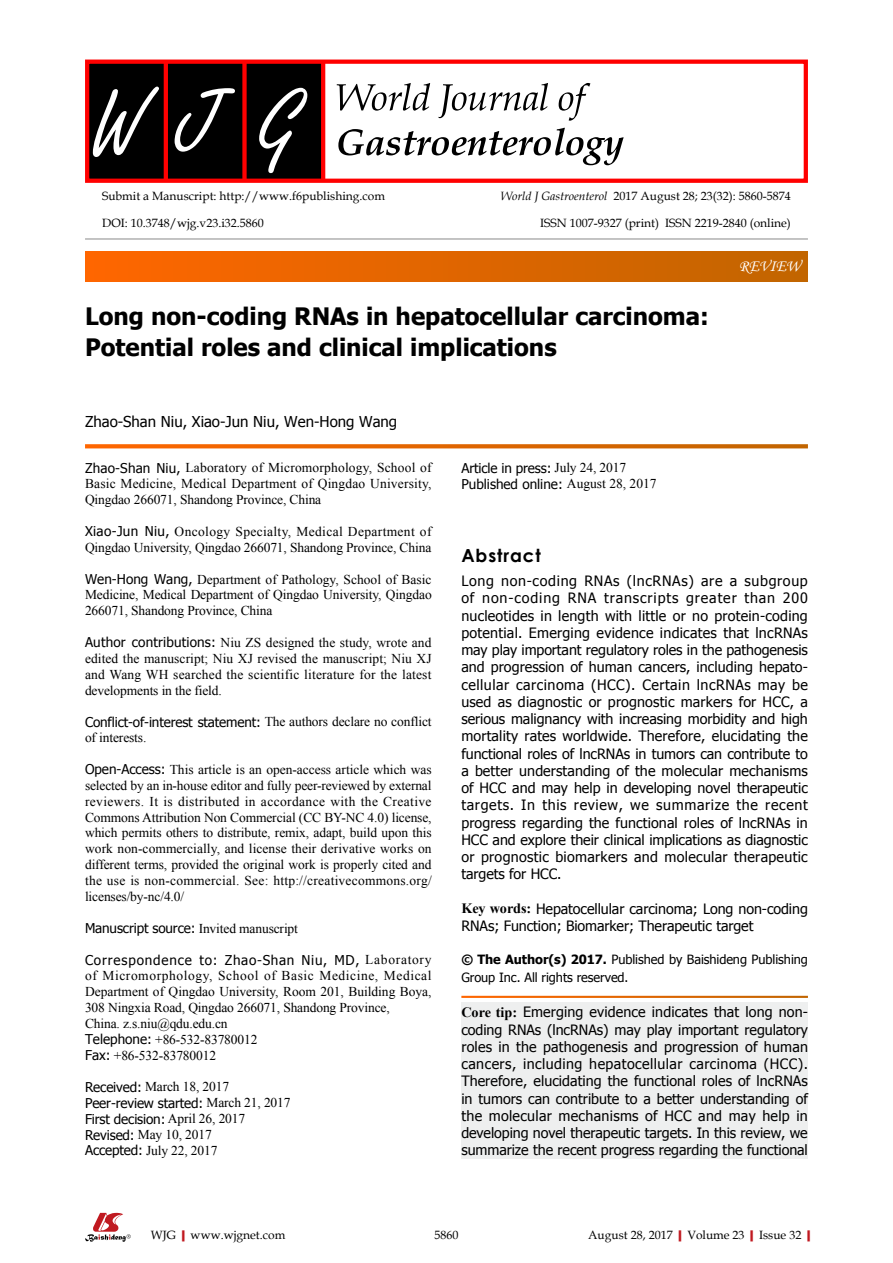
<style>
.page{position:relative;width:893px;height:1263px;background:#fff}
.page>*{position:absolute;margin:0;border:0;box-sizing:border-box;transform-origin:0 0}
.t1{font:700 24px/31.5px "Tahoma";color:#000}
.t2{font:700 18px "Century Gothic";letter-spacing:.05em;color:#000}
.t3{font:16.5px "Monotype Corsiva";color:#fff}
.t4{font:15px "Tahoma";color:#000}
.t5{font:14.25px/17.2px "Tahoma";letter-spacing:-.005em;color:#000;text-align:justify}
.t6{font:13.5px/15.9px "Times New Roman";letter-spacing:-.01em;color:#000;text-align:justify}
.t7{font:13.5px/15.9px "Tahoma";letter-spacing:-.01em;color:#000}
.t8{font:12.75px/17.2px "Tahoma";letter-spacing:-.005em;color:#000}
.t9{font:12px "Book Antiqua";color:#000}
.s1{font-style:italic}
.s2{font-family:"Tahoma"}
.s3{font-family:"Times New Roman"}
.s4{font-family:"Times New Roman";font-weight:700}
.s5{font-weight:700}
.s6{font-weight:700;color:#c01920}
</style>
<div class="page">
<div style="left:461px;top:1002px;width:347px;height:156px;background:#eeefef"></div>
<div style="left:85px;top:252px;width:723px;height:29px;background:linear-gradient(to right,#f60,#c16500)"></div>
<hr style="left:85px;top:239px;width:723px;height:1px;background:#898989">
<div style="left:87px;top:61px;width:236px;height:121px;background:#000"></div>
<hr style="left:164px;top:61px;width:4px;height:121px;background:#f00">
<div style="left:242px;top:61px;width:5px;height:121px;background:#f00"></div>
<hr style="left:321px;top:61px;width:4px;height:121px;background:#f00">
<div style="left:85px;top:60px;width:723px;height:123px;border:4px solid #f00"></div>
<svg style="left:259px;top:88px;width:48px;height:85px"></svg>
<svg style="left:175px;top:88px;width:60px;height:64px"></svg>
<svg style="left:93px;top:87px;width:66px;height:70px"></svg>
<svg style="left:337px;top:83px;width:253px;height:38px"></svg>
<svg style="left:338px;top:128px;width:286px;height:37px"></svg>
<svg style="left:85px;top:444px;width:723px;height:4px;background:#e16d0d"></svg>
<svg style="left:85px;top:1213px;width:46px;height:29px"></svg>
<p class="t9" style="left:102px;top:188px;width:284px">Submit a Manuscript: http://www.f6publishing.com</p>
<p class="t9" style="left:102px;top:215px;width:163px">DOI: 10.3748/wjg.v23.i32.5860</p>
<p class="t9" style="left:501px;top:188px;width:292px"><span class="s1">World J Gastroenterol</span> 2017 August 28; 23(32): 5860-5874</p>
<p class="t9" style="left:540px;top:215px;width:252px">ISSN 1007-9327 (print) ISSN 2219-2840 (online)</p>
<p class="t3" style="left:739px;top:256px;width:63px">REVIEW</p>
<p class="t1" style="left:85px;top:299px;width:625px">Long non-coding RNAs in hepatocellular carcinoma:<br>Potential roles and clinical implications</p>
<p class="t4" style="left:85px;top:412px;width:314px">Zhao-Shan Niu, Xiao-Jun Niu, Wen-Hong Wang</p>
<p class="t6" style="left:85px;top:460px;width:348px"><span class="s2">Zhao-Shan Niu,</span> Laboratory of Micromorphology, School of Basic Medicine, Medical Department of Qingdao University, Qingdao 266071, Shandong Province, China</p>
<p class="t6" style="left:85px;top:523px;width:348px"><span class="s2">Xiao-Jun Niu,</span> Oncology Specialty, Medical Department of<br>Qingdao University, Qingdao 266071, Shandong Province, China</p>
<p class="t6" style="left:85px;top:571px;width:348px"><span class="s2">Wen-Hong Wang,</span> Department of Pathology, School of Basic Medicine, Medical Department of Qingdao University, Qingdao 266071, Shandong Province, China</p>
<p class="t6" style="left:85px;top:634px;width:348px"><span class="s2">Author contributions:</span> Niu ZS designed the study, wrote and edited the manuscript; Niu XJ revised the manuscript; Niu XJ and Wang WH searched the scientific literature for the latest developments in the field.</p>
<p class="t6" style="left:85px;top:714px;width:348px;line-height:15.5px"><span class="s2">Conflict-of-interest statement:</span> The authors declare no conflict of interests.</p>
<p class="t6" style="left:85px;top:761px;width:348px"><span class="s2">Open-Access:</span> This article is an open-access article which was selected by an in-house editor and fully peer-reviewed by external reviewers. It is distributed in accordance with the Creative Commons Attribution Non Commercial (CC BY-NC 4.0) license, which permits others to distribute, remix, adapt, build upon this work non-commercially, and license their derivative works on different terms, provided the original work is properly cited and the use is non-commercial. See: http://creativecommons.org/ licenses/by-nc/4.0/</p>
<p class="t7" style="left:85px;top:920px;width:214px">Manuscript source: <span class="s3">Invited manuscript</span></p>
<p class="t6" style="left:85px;top:952px;width:348px;text-align:left"><span class="s2">Correspondence to: Zhao-Shan Niu, MD,</span> Laboratory of Micromorphology, School of Basic Medicine, Medical Department of Qingdao University, Room 201, Building Boya, 308 Ningxia Road, Qingdao 266071, Shandong Province,<br>China. z.s.niu@qdu.edu.cn<br><span class="s2">Telephone:</span> +86-532-83780012<br><span class="s2">Fax:</span> +86-532-83780012</p>
<p class="t7" style="left:85px;top:1078px;width:207px">Received: <span class="s3">March 18, 2017<br></span>Peer-review started: <span class="s3">March 21, 2017<br></span>First decision: <span class="s3">April 26, 2017<br></span>Revised: <span class="s3">May 10, 2017<br></span>Accepted: <span class="s3">July 22, 2017</span></p>
<p class="t7" style="left:461px;top:459px;width:197px">Article in press: <span class="s3">July 24, 2017<br></span>Published online: <span class="s3">August 28, 2017</span></p>
<p class="t2" style="left:461px;top:542px;width:81px">Abstract</p>
<p class="t5" style="left:461px;top:572px;width:348px">Long non-coding RNAs (lncRNAs) are a subgroup of non-coding RNA transcripts greater than 200 nucleotides in length with little or no protein-coding potential. Emerging evidence indicates that lncRNAs may play important regulatory roles in the pathogenesis and progression of human cancers, including hepato&shy;cellular carcinoma (HCC). Certain lncRNAs may be used as diagnostic or prognostic markers for HCC, a serious malignancy with increasing morbidity and high mortality rates worldwide. Therefore, elucidating the functional roles of lncRNAs in tumors can contribute to a better understanding of the molecular mechanisms of HCC and may help in developing novel therapeutic targets. In this review, we summarize the recent progress regarding the functional roles of lncRNAs in HCC and explore their clinical implications as diagnostic or prognostic biomarkers and molecular therapeutic targets for HCC.</p>
<p class="t5" style="left:461px;top:899px;width:348px"><span class="s4">Key words:</span> Hepatocellular carcinoma; Long non-coding<br>RNAs; Function; Biomarker; Therapeutic target</p>
<p class="t8" style="left:461px;top:950px;width:348px"><span class="s5">© The Author(s) 2017.</span> Published by Baishideng Publishing<br>Group Inc. All rights reserved.</p>
<p class="t5" style="left:461px;top:1003px;width:348px"><span class="s4">Core tip:</span> Emerging evidence indicates that long non&shy;coding RNAs (lncRNAs) may play important regulatory roles in the pathogenesis and progression of human cancers, including hepatocellular carcinoma (HCC).<br>Therefore, elucidating the functional roles of lncRNAs in tumors can contribute to a better understanding of the molecular mechanisms of HCC and may help in developing novel therapeutic targets. In this review, we summarize the recent progress regarding the functional</p>
<p class="t9" style="left:151px;top:1226px;width:136px">WJG<span class="s6">|</span>www.wjgnet.com</p>
<p class="t9" style="left:434px;top:1226px;width:25px">5860</p>
<p class="t9" style="left:588px;top:1226px;width:229px">August 28, 2017<span class="s6">|</span>Volume 23<span class="s6">|</span>Issue 32<span class="s6">|</span></p>
</div>
